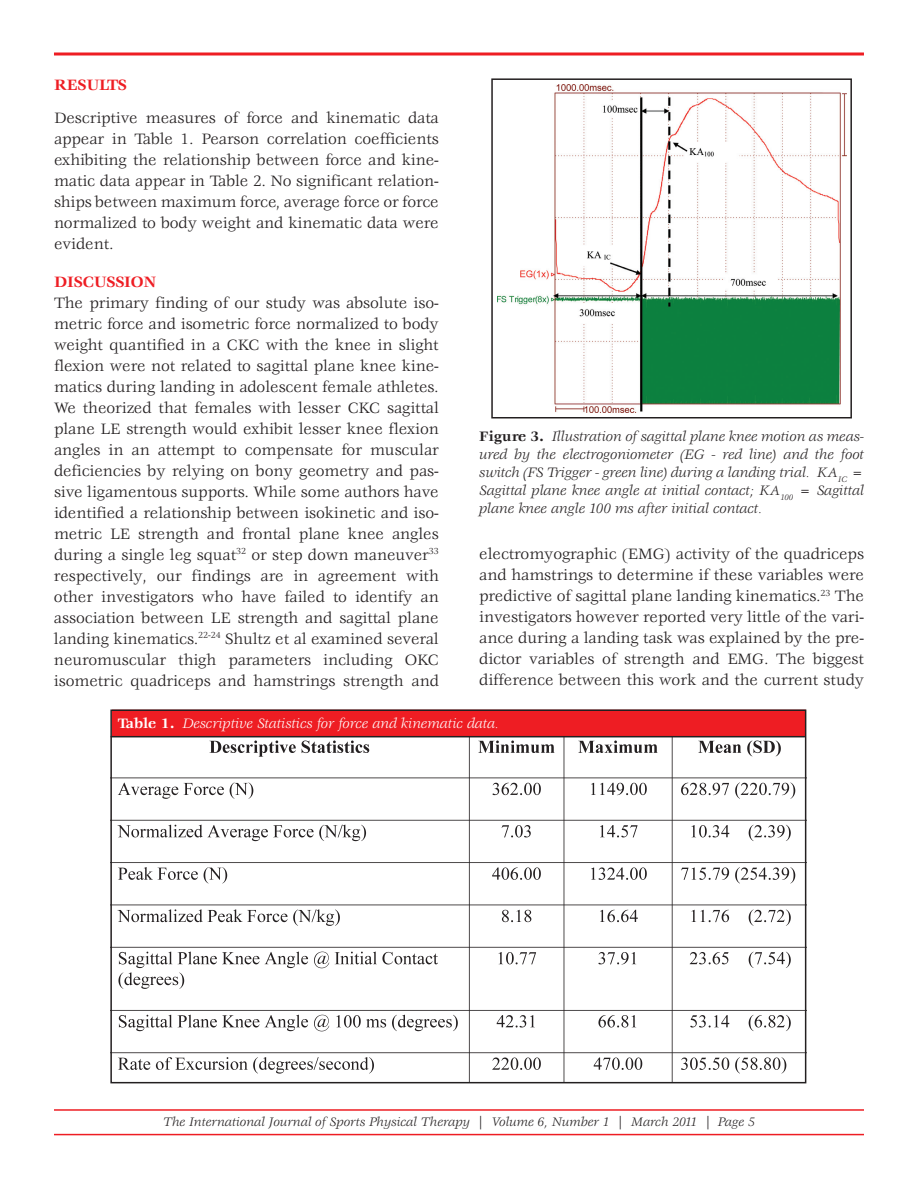
<style>
.page{position:relative;width:918px;height:1188px;background:#fff}
.page>*{position:absolute;margin:0;border:0;box-sizing:border-box;transform-origin:0 0}
.t1{font:16.5px/21px "Veljovic Std";letter-spacing:-.005em;color:#231f20;text-align:justify}
.t2{font:700 16.5px "Veljovic Std";color:#ee1d23}
.t3{font:italic 15px/18px "Veljovic Std";color:#231f20;text-align:justify}
.t4{font:italic 15px "Veljovic Std";color:#fff}
.t5{font:italic 13.5px "Veljovic Std";color:#231f20}
.s1{font-weight:700;font-style:normal}
</style>
<div class="page">
<hr style="left:54px;top:1109px;width:810px;height:2px;background:#ee1d23">
<hr style="left:54px;top:1134px;width:810px;height:1px;background:#ee1d23">
<svg style="left:54px;top:52px;width:810px;height:4px;background:#f25559"></svg>
<img style="left:497px;top:84px;width:349px;height:329px">
<div style="left:491px;top:78px;width:361px;height:340px;border:2px solid #231f20"></div>
<div style="left:112px;top:710px;width:694px;height:27px;background:#ee1d23"></div>
<img style="left:110px;top:737px;width:696px;height:346px">
<hr style="left:111px;top:736px;width:694px;height:1px;background:#231f20">
<p class="t2" style="left:54px;top:78px;width:74px">RESULTS</p>
<p class="t1" style="left:54px;top:108px;width:386px">Descriptive measures of force and kinematic data appear in Table 1. Pearson correlation coefficients exhibiting the relationship between force and kine&shy;matic data appear in Table 2. No significant relation&shy;ships between maximum force, average force or force normalized to body weight and kinematic data were evident.</p>
<p class="t2" style="left:54px;top:275px;width:104px">DISCUSSION</p>
<p class="t1" style="left:54px;top:293px;width:386px">The primary finding of our study was absolute iso&shy;metric force and isometric force normalized to body weight quantified in a CKC with the knee in slight flexion were not related to sagittal plane knee kine&shy;matics during landing in adolescent female athletes.<br>We theorized that females with lesser CKC sagittal plane LE strength would exhibit lesser knee flexion angles in an attempt to compensate for muscular deficiencies by relying on bony geometry and pas&shy;sive ligamentous supports. While some authors have identified a relationship between isokinetic and iso&shy;metric LE strength and frontal plane knee angles during a single leg squat<sup>32</sup> or step down maneuver<sup>33 </sup>respectively, our findings are in agreement with other investigators who have failed to identify an association between LE strength and sagittal plane landing kinematics.<sup>22-24</sup> Shultz et al examined several neuromuscular thigh parameters including OKC isometric quadriceps and hamstrings strength and</p>
<p class="t3" style="left:479px;top:428px;width:386px"><span class="s1">Figure 3.</span> Illustration of sagittal plane knee motion as meas&shy;ured by the electrogoniometer (EG - red line) and the foot switch (FS Trigger - green line) during a landing trial. KA<sub>IC</sub> = Sagittal plane knee angle at initial contact; KA<sub>100</sub> = Sagittal plane knee angle 100 ms after initial contact.</p>
<p class="t1" style="left:479px;top:545px;width:386px">electromyographic (EMG) activity of the quadriceps and hamstrings to determine if these variables were predictive of sagittal plane landing kinematics.<sup>23</sup> The investigators however reported very little of the vari&shy;ance during a landing task was explained by the pre&shy;dictor variables of strength and EMG. The biggest difference between this work and the current study</p>
<p class="t4" style="left:118px;top:717px;width:383px"><span class="s1">Table 1.</span> Descriptive Statistics for force and kinematic data.</p>
<p class="t5" style="left:163px;top:1117px;width:593px">The International Journal of Sports Physical Therapy | Volume 6, Number 1 | March 2011 | Page 5</p>
</div>
